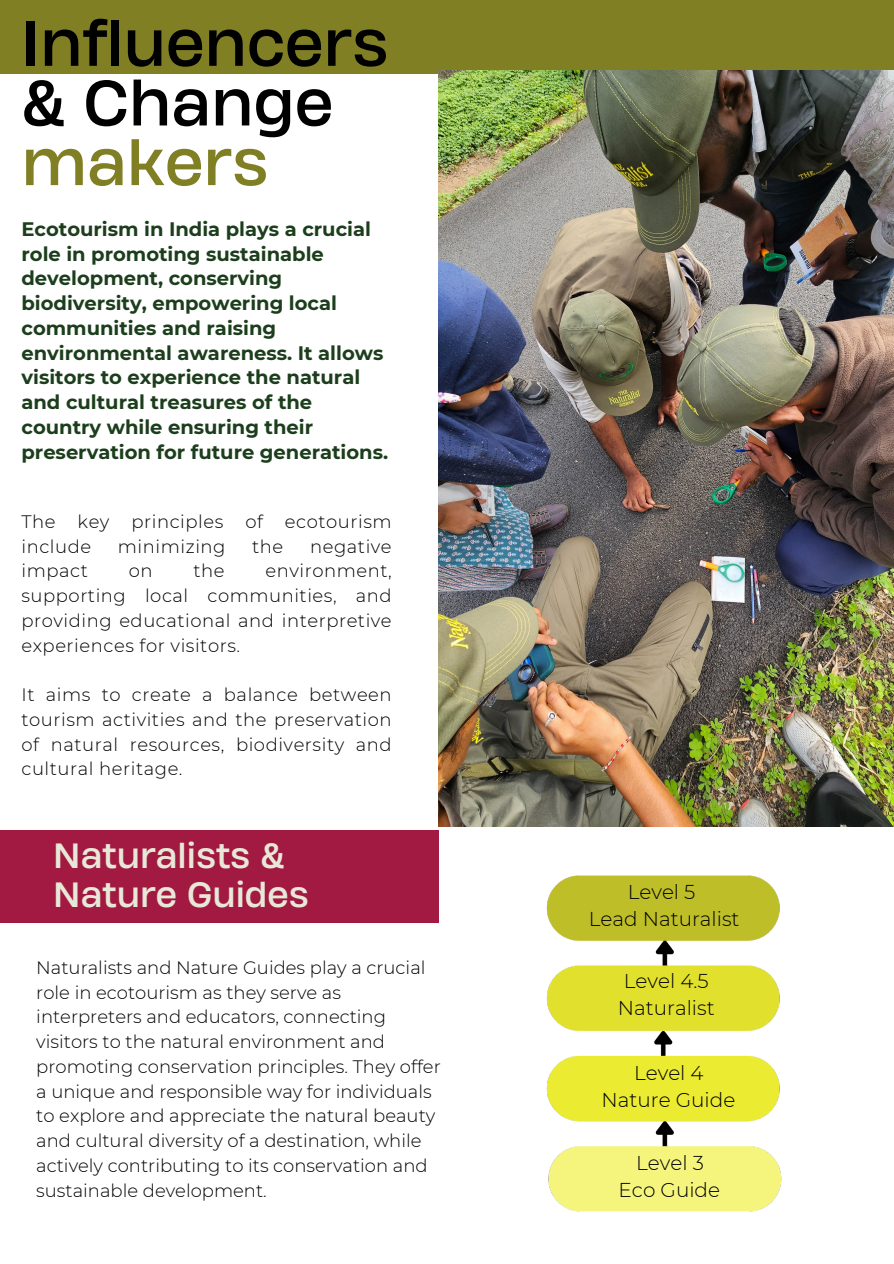
<style>
.page{position:relative;width:894px;height:1264px;background:#fff}
.page>*{position:absolute;margin:0;border:0;box-sizing:border-box;transform-origin:0 0}
.t1{font:60px/59.7px "Heading Now 74";color:#000}
.t2{font:33px/38.2px "Heading Now 74";color:#e8e8d8}
.t3{font:300 19.95px/27px "Montserrat";color:#000;text-align:center}
.t4{font:700 19.5px/24.8px "Montserrat";color:#1c3e1c}
.t5{font:300 18px/24.8px "Montserrat";color:#000;text-align:justify}
.t6{font:300 18px/24.8px "Montserrat";letter-spacing:.03em;color:#000}
.s1{color:#807f24}
</style>
<div class="page">
<div style="left:0;top:0;width:893px;height:73px;background:#817f24"></div>
<div style="left:0;top:829px;width:438px;height:93px;background:#a21942"></div>
<img style="left:546px;top:875px;width:236px;height:337px">
<img style="left:438px;top:70px;width:455px;height:756px">
<p class="t1" style="left:21px;top:12px;width:368px">Influencers &amp; Change <span class="s1">makers</span></p>
<p class="t4" style="left:21px;top:216px;width:368px">Ecotourism in India plays a crucial role in promoting sustainable development, conserving biodiversity, empowering local communities and raising environmental awareness. It allows visitors to experience the natural and cultural treasures of the country while ensuring their preservation for future generations.</p>
<h2 class="t6" style="left:21px;top:509px;width:371px">The key principles of ecotourism include</h2>
<h2 class="t6" style="left:118px;top:534px;width:109px">minimizing</h2>
<h2 class="t5" style="left:252px;top:534px;width:33px">the</h2>
<h2 class="t6" style="left:310px;top:534px;width:83px">negative</h2>
<h2 class="t5" style="left:21px;top:558px;width:68px">impact</h2>
<h2 class="t5" style="left:129px;top:558px;width:25px">on</h2>
<h2 class="t5" style="left:193px;top:558px;width:33px">the</h2>
<h2 class="t5" style="left:21px;top:558px;width:371px;text-indent:244px">environment, supporting local communities, and providing educational and interpretive experiences for visitors.</h2>
<p class="t5" style="left:21px;top:682px;width:371px">It aims to create a balance between tourism activities and the preservation of natural resources, biodiversity and cultural heritage.</p>
<p class="t2" style="left:53px;top:836px;width:257px">Naturalists &amp;<br>Nature Guides</p>
<p class="t5" style="left:36px;top:955px;width:406px;text-align:left">Naturalists and Nature Guides play a crucial role in ecotourism as they serve as interpreters and educators, connecting visitors to the natural environment and promoting conservation principles. They offer a unique and responsible way for individuals to explore and appreciate the natural beauty and cultural diversity of a destination, while actively contributing to its conservation and sustainable development.</p>
<h4 class="t3" style="left:588px;top:878px;width:152px">Level 5<br>Lead Naturalist</h4>
<h4 class="t3" style="left:617px;top:967px;width:98px">Level 4.5<br>Naturalist</h4>
<h4 class="t3" style="left:634px;top:1059px;width:71px">Level 4</h4>
<h4 class="t3" style="left:601px;top:1086px;width:135px">Nature Guide</h4>
<h4 class="t3" style="left:636px;top:1149px;width:69px">Level 3</h4>
<h4 class="t3" style="left:618px;top:1176px;width:103px">Eco Guide</h4>
</div>
